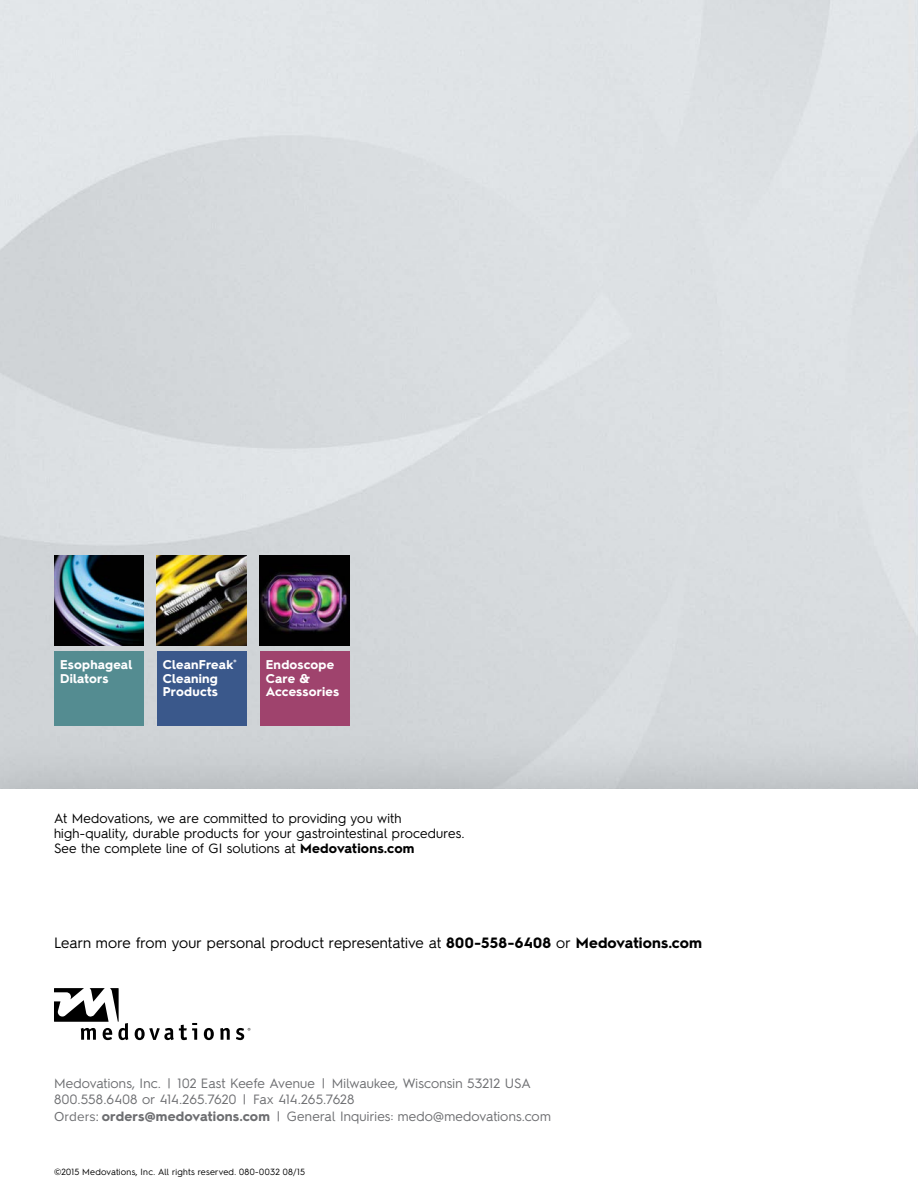
<style>
.page{position:relative;width:918px;height:1188px;background:#fff}
.page>*{position:absolute;margin:0;border:0;box-sizing:border-box;transform-origin:0 0}
.t1{font:15px "Hurme Geometric Sans 2";letter-spacing:.005em;color:#000}
.t2{font:13.5px "Hurme Geometric Sans 2";letter-spacing:.015em;color:#6d6e71}
.t3{font:13.5px/15px "Hurme Geometric Sans 2";letter-spacing:.015em;color:#000}
.t4{font:700 12.75px/13.5px "Hurme Geometric Sans 2";letter-spacing:.015em;color:#fff}
.t5{font:9px "Hurme Geometric Sans 2";letter-spacing:.025em;color:#000}
.s1{font-weight:700}
.s2{font-family:"Proxima Nova"}
</style>
<div class="page">
<img style="left:0;top:0;width:918px;height:789px">
<svg style="left:54px;top:988px;width:74px;height:52px"></svg>
<svg style="left:204px;top:1028px;width:10px;height:12px"></svg>
<svg style="left:220px;top:1028px;width:10px;height:12px"></svg>
<svg style="left:135px;top:1023px;width:62px;height:17px"></svg>
<svg style="left:236px;top:1028px;width:14px;height:12px"></svg>
<div style="left:54px;top:651px;width:90px;height:74px;background:#548c91"></div>
<img style="left:54px;top:555px;width:90px;height:90px">
<div style="left:157px;top:651px;width:90px;height:74px;background:#3a588b"></div>
<img style="left:157px;top:555px;width:90px;height:90px">
<div style="left:260px;top:651px;width:90px;height:74px;background:#9f436d"></div>
<img style="left:260px;top:555px;width:90px;height:90px">
<p class="t4" style="left:60px;top:657px;width:74px">Esophageal<br>Dilators</p>
<p class="t4" style="left:163px;top:657px;width:75px">CleanFreak<sup>®<br></sup>Cleaning<br>Products</p>
<p class="t4" style="left:266px;top:657px;width:75px">Endoscope<br>Care &amp;<br>Accessories</p>
<p class="t3" style="left:54px;top:810px;width:412px">At Medovations, we are committed to providing you with high-quality, durable products for your gastrointestinal procedures.<br>See the complete line of GI solutions at <span class="s1">Medovations.com</span></p>
<p class="t1" style="left:54px;top:932px;width:650px">Learn more from your personal product representative at <span class="s1">800-558-6408</span> or <span class="s1">Medovations.com</span></p>
<p class="t2" style="left:54px;top:1074px;width:479px">Medovations, Inc. | 102 East Keefe Avenue | Milwaukee, Wisconsin 53212 USA</p>
<p class="t2" style="left:54px;top:1090px;width:302px">800.558.6408 or 414.265.7620 | Fax 414.265.7628</p>
<p class="t2" style="left:54px;top:1106px;width:498px"><span class="s2">Orders:</span> <span class="s1">orders@medovations.com</span> | General Inquiries: medo@medovations.com</p>
<p class="t5" style="left:54px;top:1166px;width:253px">©2015 Medovations, Inc. All rights reserved. 080-0032 08/15</p>
</div>
